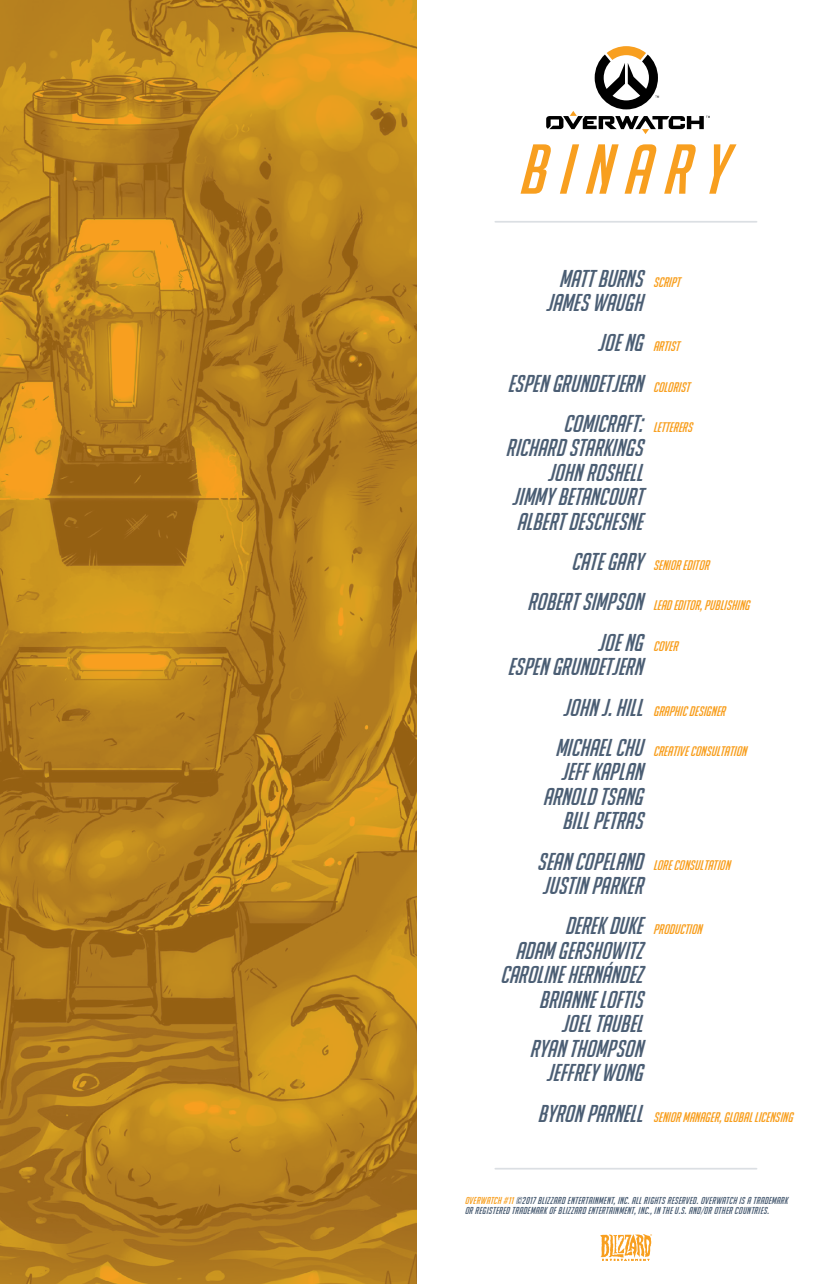
<style>
.page{position:relative;width:835px;height:1284px;background:#fff}
.page>*{position:absolute;margin:0;border:0;box-sizing:border-box;transform-origin:0 0}
.t1{font:italic 68.6px "Big Noodle Too";letter-spacing:.19em;color:#f89f1f}
.t2{font:italic 23.8px "Big Noodle Too";color:#4b5e74}
.t3{font:italic 13.65px "Big Noodle Too";color:#f89f1f}
.t4{font:italic 9.8px/10.5px "Big Noodle Too";letter-spacing:.03em;color:#4b5e74}
.s1{color:#f89f1f}
</style>
<div class="page">
<img style="left:0;top:0;width:417px;height:1284px">
<hr style="left:495px;top:221px;width:261px;height:2px;background:#4b5e74">
<hr style="left:495px;top:1167px;width:261px;height:2px;background:#4b5e74">
<svg style="left:546px;top:46px;width:164px;height:88px"></svg>
<svg style="left:600px;top:1234px;width:52px;height:26px"></svg>
<p class="t1" style="left:517px;top:132px;width:209px">BINARY</p>
<p class="t2" style="left:559px;top:265px;width:85px">MATT BURNS</p>
<p class="t2" style="left:546px;top:290px;width:98px">JAMES WAUGH</p>
<p class="t2" style="left:597px;top:330px;width:46px">JOE NG</p>
<p class="t2" style="left:507px;top:370px;width:136px">ESPEN GRUNDETJERN</p>
<p class="t2" style="left:563px;top:410px;width:81px">COMICRAFT:</p>
<p class="t2" style="left:505px;top:435px;width:138px">RICHARD STARKINGS</p>
<p class="t2" style="left:547px;top:459px;width:96px">JOHN ROSHELL</p>
<p class="t2" style="left:512px;top:484px;width:132px">JIMMY BETANCOURT</p>
<p class="t2" style="left:516px;top:508px;width:128px">ALBERT DESCHESNE</p>
<p class="t2" style="left:571px;top:549px;width:73px">CATE GARY</p>
<p class="t2" style="left:527px;top:589px;width:117px">ROBERT SIMPSON</p>
<p class="t2" style="left:597px;top:629px;width:46px">JOE NG</p>
<p class="t2" style="left:507px;top:654px;width:136px">ESPEN GRUNDETJERN</p>
<p class="t2" style="left:563px;top:694px;width:81px">JOHN J. HILL</p>
<p class="t2" style="left:555px;top:734px;width:89px">MICHAEL CHU</p>
<p class="t2" style="left:561px;top:759px;width:83px">JEFF KAPLAN</p>
<p class="t2" style="left:543px;top:783px;width:101px">ARNOLD TSANG</p>
<p class="t2" style="left:562px;top:808px;width:82px">BILL PETRAS</p>
<p class="t2" style="left:537px;top:848px;width:107px">SEAN COPELAND</p>
<p class="t2" style="left:542px;top:872px;width:102px">JUSTIN PARKER</p>
<p class="t2" style="left:565px;top:913px;width:79px">DEREK DUKE</p>
<p class="t2" style="left:515px;top:937px;width:129px">ADAM GERSHOWITZ</p>
<p class="t2" style="left:500px;top:962px;width:144px">CAROLINE HERNÁNDEZ</p>
<p class="t2" style="left:539px;top:986px;width:105px">BRIANNE LOFTIS</p>
<p class="t2" style="left:561px;top:1011px;width:83px">JOEL TAUBEL</p>
<p class="t2" style="left:529px;top:1035px;width:114px">RYAN THOMPSON</p>
<p class="t2" style="left:546px;top:1060px;width:98px">JEFFREY WONG</p>
<p class="t2" style="left:537px;top:1100px;width:107px">BYRON PARNELL</p>
<p class="t3" style="left:653px;top:274px;width:28px">SCRIPT</p>
<p class="t3" style="left:653px;top:339px;width:28px">ARTIST</p>
<p class="t3" style="left:653px;top:379px;width:38px">COLORIST</p>
<p class="t3" style="left:653px;top:420px;width:41px">LETTERERS</p>
<p class="t3" style="left:653px;top:558px;width:57px">SENIOR EDITOR</p>
<p class="t3" style="left:653px;top:598px;width:98px">LEAD EDITOR, PUBLISHING</p>
<p class="t3" style="left:653px;top:638px;width:26px">COVER</p>
<p class="t3" style="left:653px;top:703px;width:74px">GRAPHIC DESIGNER</p>
<p class="t3" style="left:653px;top:743px;width:95px">CREATIVE CONSULTATION</p>
<p class="t3" style="left:653px;top:857px;width:78px">LORE CONSULTATION</p>
<p class="t3" style="left:653px;top:922px;width:50px">PRODUCTION</p>
<p class="t3" style="left:653px;top:1109px;width:141px">SENIOR MANAGER, GLOBAL LICENSING</p>
<p class="t4" style="left:465px;top:1195px;width:324px"><span class="s1">OVERWATCH #11</span> ©2017 BLIZZARD ENTERTAINMENT, INC. ALL RIGHTS RESERVED. OVERWATCH IS A TRADEMARK<br>OR REGISTERED TRADEMARK OF BLIZZARD ENTERTAINMENT, INC., IN THE U.S. AND/OR OTHER COUNTRIES.</p>
</div>
